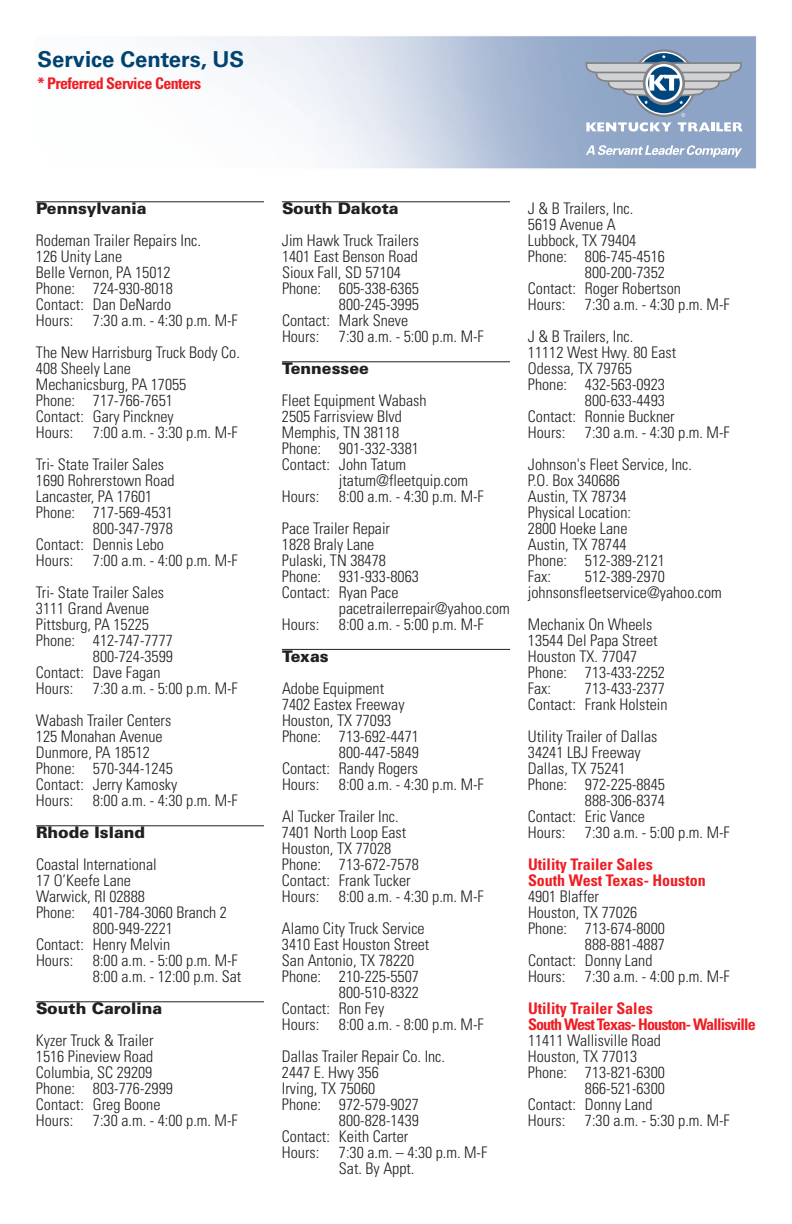
<style>
.page{position:relative;width:792px;height:1224px;background:#fff}
.page>*{position:absolute;margin:0;border:0;box-sizing:border-box;transform-origin:0 0}
.t1{font:700 22px "Univers";color:#004270}
.t2{font:300 condensed 16px/16px "Univers";color:#231f20}
.t3{font:700 condensed 16px/16px "Univers";letter-spacing:-.035em;color:#ee1d23}
.t4{font:900 16px "Univers";color:#231f20}
.t5{font:700 condensed 16px/16px "Univers";color:#ee1d23}
</style>
<div class="page">
<svg style="left:586px;top:122px;width:86px;height:9px"></svg>
<svg style="left:632px;top:49px;width:64px;height:68px"></svg>
<svg style="left:634px;top:52px;width:59px;height:62px"></svg>
<svg style="left:678px;top:113px;width:65px;height:18px"></svg>
<svg style="left:586px;top:55px;width:156px;height:49px;background:#96a7bb"></svg>
<svg style="left:586px;top:145px;width:156px;height:12px"></svg>
<hr style="left:36px;top:201px;width:228px;height:1px;background:#231f20">
<hr style="left:36px;top:825px;width:228px;height:1px;background:#231f20">
<hr style="left:36px;top:1001px;width:228px;height:1px;background:#231f20">
<hr style="left:282px;top:201px;width:228px;height:1px;background:#231f20">
<hr style="left:282px;top:361px;width:228px;height:1px;background:#231f20">
<hr style="left:282px;top:649px;width:228px;height:1px;background:#231f20">
<h1 class="t1" style="left:38px;top:51px;width:208px">Service Centers, US</h1>
<p class="t3" style="left:38px;top:77px;width:165px">* Preferred Service Centers</p>
<p class="t4" style="left:36px;top:203px;width:112px">Pennsylvania</p>
<p class="t2" style="left:36px;top:234px;width:203px">Rodeman Trailer Repairs Inc.<br>126 Unity Lane<br>Belle Vernon, PA 15012<br>Phone: 724-930-8018<br>Contact: Dan DeNardo<br>Hours: 7:30 a.m. - 4:30 p.m. M-F</p>
<p class="t2" style="left:36px;top:346px;width:205px">The New Harrisburg Truck Body Co.<br>408 Sheely Lane<br>Mechanicsburg, PA 17055<br>Phone: 717-766-7651<br>Contact: Gary Pinckney<br>Hours: 7:00 a.m. - 3:30 p.m. M-F</p>
<p class="t2" style="left:36px;top:458px;width:130px">Tri- State Trailer Sales</p>
<p class="t2" style="left:36px;top:474px;width:140px">1690 Rohrerstown Road</p>
<p class="t2" style="left:36px;top:490px;width:118px">Lancaster, PA 17601</p>
<p class="t2" style="left:36px;top:506px;width:138px">Phone: 717-569-4531</p>
<p class="t2" style="left:93px;top:522px;width:81px">800-347-7978</p>
<p class="t2" style="left:36px;top:538px;width:130px">Contact: Dennis Lebo</p>
<p class="t2" style="left:36px;top:554px;width:203px">Hours: 7:00 a.m. - 4:00 p.m. M-F</p>
<p class="t2" style="left:36px;top:586px;width:130px">Tri- State Trailer Sales</p>
<p class="t2" style="left:36px;top:602px;width:115px">3111 Grand Avenue</p>
<p class="t2" style="left:36px;top:618px;width:115px">Pittsburg, PA 15225</p>
<p class="t2" style="left:36px;top:634px;width:138px">Phone: 412-747-7777</p>
<p class="t2" style="left:93px;top:650px;width:81px">800-724-3599</p>
<p class="t2" style="left:36px;top:666px;width:126px">Contact: Dave Fagan</p>
<p class="t2" style="left:36px;top:682px;width:203px">Hours: 7:30 a.m. - 5:00 p.m. M-F</p>
<p class="t2" style="left:36px;top:714px;width:203px">Wabash Trailer Centers<br>125 Monahan Avenue<br>Dunmore, PA 18512<br>Phone: 570-344-1245<br>Contact: Jerry Kamosky<br>Hours: 8:00 a.m. - 4:30 p.m. M-F</p>
<p class="t4" style="left:36px;top:827px;width:111px">Rhode Island</p>
<p class="t2" style="left:36px;top:858px;width:122px">Coastal International</p>
<p class="t2" style="left:36px;top:874px;width:97px">17 O’Keefe Lane</p>
<p class="t2" style="left:36px;top:890px;width:110px">Warwick, RI 02888</p>
<p class="t2" style="left:36px;top:906px;width:193px">Phone: 401-784-3060 Branch 2</p>
<p class="t2" style="left:93px;top:922px;width:81px">800-949-2221</p>
<p class="t2" style="left:36px;top:938px;width:136px">Contact: Henry Melvin</p>
<p class="t2" style="left:36px;top:954px;width:203px">Hours: 8:00 a.m. - 5:00 p.m. M-F</p>
<p class="t2" style="left:93px;top:970px;width:150px">8:00 a.m. - 12:00 p.m. Sat</p>
<p class="t4" style="left:36px;top:1003px;width:128px">South Carolina</p>
<p class="t2" style="left:36px;top:1034px;width:203px">Kyzer Truck &amp; Trailer<br>1516 Pineview Road<br>Columbia, SC 29209<br>Phone: 803-776-2999<br>Contact: Greg Boone<br>Hours: 7:30 a.m. - 4:00 p.m. M-F</p>
<p class="t4" style="left:282px;top:203px;width:118px">South Dakota</p>
<p class="t2" style="left:282px;top:234px;width:139px">Jim Hawk Truck Trailers</p>
<p class="t2" style="left:282px;top:250px;width:137px">1401 East Benson Road</p>
<p class="t2" style="left:282px;top:266px;width:121px">Sioux Fall, SD 57104</p>
<p class="t2" style="left:282px;top:282px;width:138px">Phone: 605-338-6365</p>
<p class="t2" style="left:339px;top:298px;width:81px">800-245-3995</p>
<p class="t2" style="left:282px;top:314px;width:128px">Contact: Mark Sneve</p>
<p class="t2" style="left:282px;top:330px;width:203px">Hours: 7:30 a.m. - 5:00 p.m. M-F</p>
<p class="t4" style="left:282px;top:363px;width:88px">Tennessee</p>
<p class="t2" style="left:282px;top:394px;width:146px">Fleet Equipment Wabash<br>2505 Farrisview Blvd<br>Memphis, TN 38118<br>Phone: 901-332-3381<br>Contact: John Tatum</p>
<p class="t2" style="left:282px;top:474px;width:203px;text-indent:57px">jtatum@fleetquip.com<br>Hours: 8:00 a.m. - 4:30 p.m. M-F</p>
<p class="t2" style="left:282px;top:522px;width:138px">Pace Trailer Repair<br>1828 Braly Lane<br>Pulaski, TN 38478<br>Phone: 931-933-8063<br>Contact: Ryan Pace</p>
<p class="t2" style="left:282px;top:602px;width:229px;text-indent:57px">pacetrailerrepair@yahoo.com<br>Hours: 8:00 a.m. - 5:00 p.m. M-F</p>
<p class="t4" style="left:282px;top:651px;width:48px">Texas</p>
<p class="t2" style="left:282px;top:682px;width:104px">Adobe Equipment</p>
<p class="t2" style="left:282px;top:698px;width:124px">7402 Eastex Freeway</p>
<p class="t2" style="left:282px;top:714px;width:111px">Houston, TX 77093</p>
<p class="t2" style="left:282px;top:730px;width:138px">Phone: 713-692-4471</p>
<p class="t2" style="left:339px;top:746px;width:81px">800-447-5849</p>
<p class="t2" style="left:282px;top:762px;width:138px">Contact: Randy Rogers</p>
<p class="t2" style="left:282px;top:778px;width:203px">Hours: 8:00 a.m. - 4:30 p.m. M-F</p>
<p class="t2" style="left:282px;top:810px;width:203px">Al Tucker Trailer Inc.<br>7401 North Loop East<br>Houston, TX 77028<br>Phone: 713-672-7578<br>Contact: Frank Tucker<br>Hours: 8:00 a.m. - 4:30 p.m. M-F</p>
<p class="t2" style="left:282px;top:922px;width:144px">Alamo City Truck Service</p>
<p class="t2" style="left:282px;top:938px;width:149px">3410 East Houston Street</p>
<p class="t2" style="left:282px;top:954px;width:134px">San Antonio, TX 78220</p>
<p class="t2" style="left:282px;top:970px;width:138px">Phone: 210-225-5507</p>
<p class="t2" style="left:339px;top:986px;width:81px">800-510-8322</p>
<p class="t2" style="left:282px;top:1002px;width:104px">Contact: Ron Fey</p>
<p class="t2" style="left:282px;top:1018px;width:203px">Hours: 8:00 a.m. - 8:00 p.m. M-F</p>
<p class="t2" style="left:282px;top:1050px;width:165px">Dallas Trailer Repair Co. Inc.</p>
<p class="t2" style="left:282px;top:1066px;width:98px">2447 E. Hwy 356</p>
<p class="t2" style="left:282px;top:1082px;width:95px">Irving, TX 75060</p>
<p class="t2" style="left:282px;top:1098px;width:138px">Phone: 972-579-9027</p>
<p class="t2" style="left:339px;top:1114px;width:81px">800-828-1439</p>
<p class="t2" style="left:282px;top:1130px;width:128px">Contact: Keith Carter</p>
<p class="t2" style="left:282px;top:1146px;width:207px">Hours: 7:30 a.m. – 4:30 p.m. M-F</p>
<p class="t2" style="left:339px;top:1162px;width:77px">Sat. By Appt.</p>
<p class="t2" style="left:528px;top:202px;width:107px">J &amp; B Trailers, Inc.</p>
<p class="t2" style="left:528px;top:218px;width:89px">5619 Avenue A</p>
<p class="t2" style="left:528px;top:234px;width:110px">Lubbock, TX 79404</p>
<p class="t2" style="left:528px;top:250px;width:138px">Phone: 806-745-4516</p>
<p class="t2" style="left:585px;top:266px;width:81px">800-200-7352</p>
<p class="t2" style="left:528px;top:282px;width:154px">Contact: Roger Robertson</p>
<p class="t2" style="left:528px;top:298px;width:203px">Hours: 7:30 a.m. - 4:30 p.m. M-F</p>
<p class="t2" style="left:528px;top:330px;width:107px">J &amp; B Trailers, Inc.</p>
<p class="t2" style="left:528px;top:346px;width:150px">11112 West Hwy. 80 East</p>
<p class="t2" style="left:528px;top:362px;width:105px">Odessa, TX 79765</p>
<p class="t2" style="left:528px;top:378px;width:138px">Phone: 432-563-0923</p>
<p class="t2" style="left:585px;top:394px;width:81px">800-633-4493</p>
<p class="t2" style="left:528px;top:410px;width:148px">Contact: Ronnie Buckner</p>
<p class="t2" style="left:528px;top:426px;width:203px">Hours: 7:30 a.m. - 4:30 p.m. M-F</p>
<p class="t2" style="left:528px;top:458px;width:165px">Johnson's Fleet Service, Inc.<br>P.O. Box 340686<br>Austin, TX 78734<br>Physical Location:<br>2800 Hoeke Lane<br>Austin, TX 78744<br>Phone: 512-389-2121<br>Fax:</p>
<p class="t2" style="left:528px;top:570px;width:195px;text-align:center">512-389-2970 johnsonsfleetservice@yahoo.com</p>
<p class="t2" style="left:528px;top:618px;width:138px">Mechanix On Wheels<br>13544 Del Papa Street<br>Houston TX. 77047<br>Phone: 713-433-2252<br>Fax:</p>
<p class="t2" style="left:528px;top:682px;width:141px;text-align:right">713-433-2377<br>Contact: Frank Holstein</p>
<p class="t2" style="left:528px;top:730px;width:131px">Utility Trailer of Dallas</p>
<p class="t2" style="left:528px;top:746px;width:114px">34241 LBJ Freeway</p>
<p class="t2" style="left:528px;top:762px;width:99px">Dallas, TX 75241</p>
<p class="t2" style="left:528px;top:778px;width:138px">Phone: 972-225-8845</p>
<p class="t2" style="left:585px;top:794px;width:81px">888-306-8374</p>
<p class="t2" style="left:528px;top:810px;width:118px">Contact: Eric Vance</p>
<p class="t2" style="left:528px;top:826px;width:203px">Hours: 7:30 a.m. - 5:00 p.m. M-F</p>
<p class="t5" style="left:528px;top:858px;width:179px">Utility Trailer Sales<br>South West Texas- Houston</p>
<p class="t2" style="left:528px;top:890px;width:73px">4901 Blaffer</p>
<p class="t2" style="left:528px;top:906px;width:111px">Houston, TX 77026</p>
<p class="t2" style="left:528px;top:922px;width:138px">Phone: 713-674-8000</p>
<p class="t2" style="left:585px;top:938px;width:81px">888-881-4887</p>
<p class="t2" style="left:528px;top:954px;width:126px">Contact: Donny Land</p>
<p class="t2" style="left:528px;top:970px;width:203px">Hours: 7:30 a.m. - 4:00 p.m. M-F</p>
<p class="t3" style="left:528px;top:1002px;width:229px">Utility Trailer Sales<br>South West Texas- Houston- Wallisville</p>
<p class="t2" style="left:528px;top:1034px;width:134px">11411 Wallisville Road</p>
<p class="t2" style="left:528px;top:1050px;width:111px">Houston, TX 77013</p>
<p class="t2" style="left:528px;top:1066px;width:138px">Phone: 713-821-6300</p>
<p class="t2" style="left:585px;top:1082px;width:81px">866-521-6300</p>
<p class="t2" style="left:528px;top:1098px;width:126px">Contact: Donny Land</p>
<p class="t2" style="left:528px;top:1114px;width:203px">Hours: 7:30 a.m. - 5:30 p.m. M-F</p>
</div>
